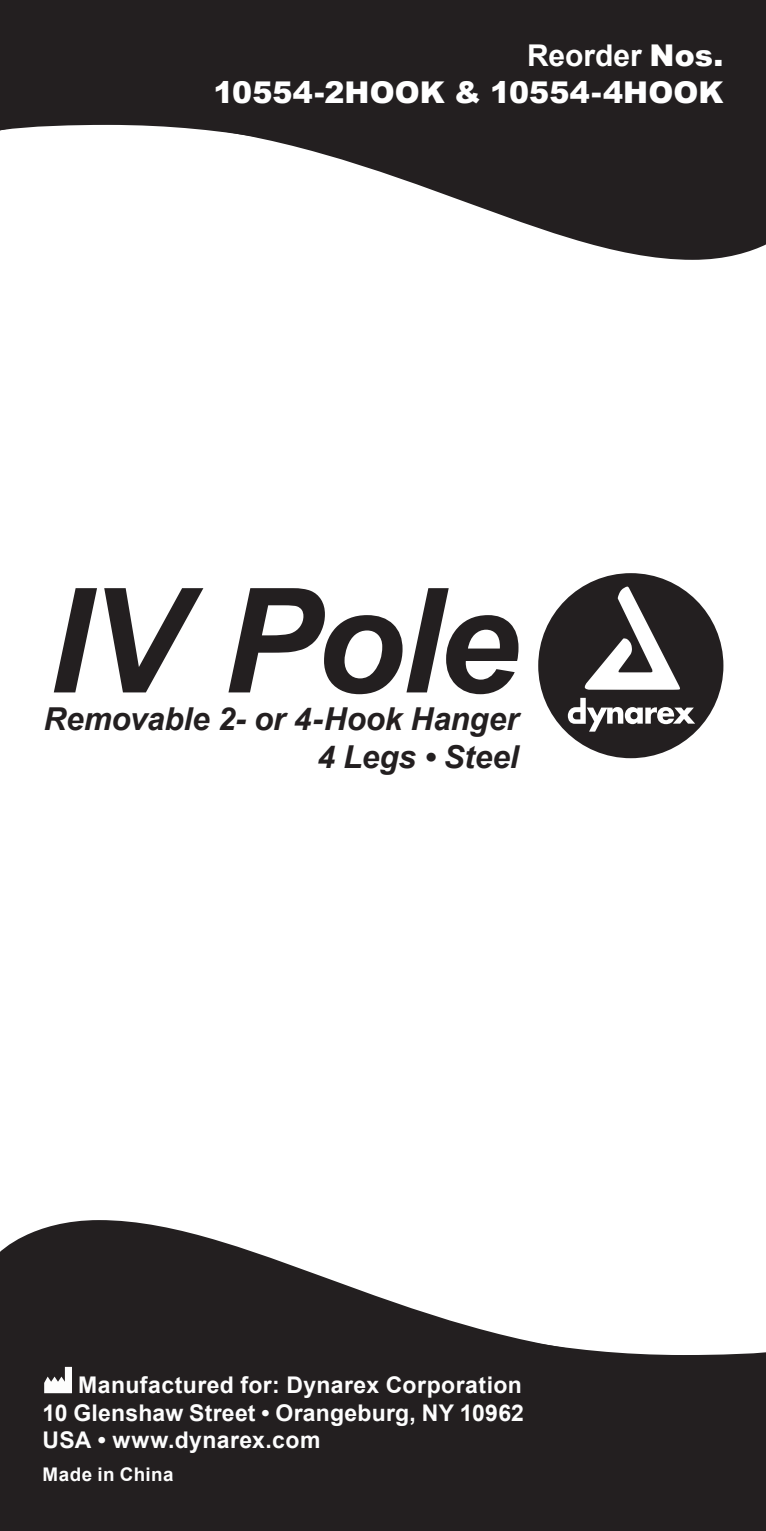
<style>
.page{position:relative;width:766px;height:1531px;background:#fff}
.page>*{position:absolute;margin:0;border:0;box-sizing:border-box;transform-origin:0 0}
.t1{font:italic 700 145.8px "Arial";letter-spacing:-.025em;color:#231f20}
.t2{font:italic 700 31.5px "Arial";letter-spacing:-.005em;color:#231f20}
.t3{font:900 30px/36.3px "Arial";color:#fff;text-align:right}
.t4{font:700 23.1px/27.6px "Arial";letter-spacing:.01em;color:#fdfdfd;text-align:justify}
.t5{font:700 18.9px "Arial";letter-spacing:.025em;color:#fdfdfd}
.s1{font-weight:700}
</style>
<div class="page">
<svg style="left:515px;top:220px;width:250px;height:40px;fill:#231f20"></svg>
<svg style="left:0;top:0;width:765px;height:220px;fill:#231f20"></svg>
<svg style="left:0;top:1220px;width:277px;height:40px;fill:#231f20"></svg>
<svg style="left:0;top:1260px;width:765px;height:271px;background:#433f40"></svg>
<svg style="left:44px;top:1367px;width:28px;height:26px"></svg>
<svg style="left:538px;top:573px;width:185px;height:185px"></svg>
<p class="t3" style="left:213px;top:36px;width:511px"><span class="s1">Reorder</span> Nos.<br>10554-2HOOK &amp; 10554-4HOOK</p>
<h1 class="t1" style="left:49px;top:547px;width:471px">IV Pole</h1>
<h2 class="t2" style="left:44px;top:699px;width:476px">Removable 2- or 4-Hook Hanger</h2>
<h2 class="t2" style="left:317px;top:737px;width:203px">4 Legs • Steel</h2>
<p class="t4" style="left:43px;top:1372px;width:483px;text-indent:35px">Manufactured for: Dynarex Corporation 10 Glenshaw Street • Orangeburg, NY 10962<br>USA • www.dynarex.com</p>
<p class="t5" style="left:43px;top:1462px;width:132px">Made in China</p>
</div>
